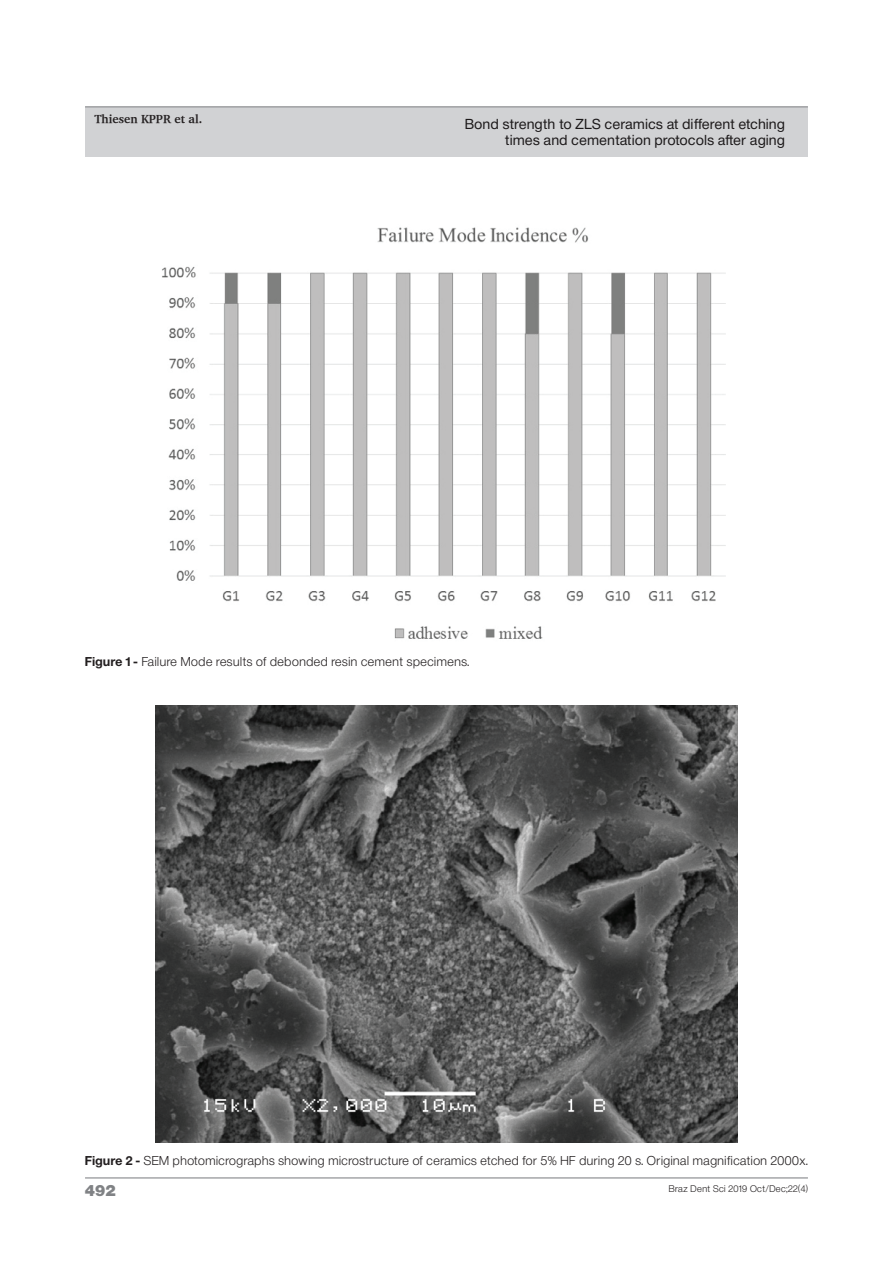
<style>
.page{position:relative;width:893px;height:1263px;background:#fff}
.page>*{position:absolute;margin:0;border:0;box-sizing:border-box;transform-origin:0 0}
.t1{font:15px "Sh Europa Nr 2 Ultra";color:#808285}
.t2{font:13.5px/16.2px "Sh Europa Nr 2";letter-spacing:.05em;color:#231f20;text-align:right}
.t3{font:12px "Sh Europa Nr 2 Light";letter-spacing:.05em;color:#231f20}
.t4{font:700 12px "Charter";color:#231f20}
.t5{font:9px "Sh Europa Nr 2 Light";letter-spacing:.05em;color:#231f20}
.s1{font-family:"Sh Europa Nr 2";font-weight:700}
</style>
<div class="page">
<div style="left:85px;top:107px;width:723px;height:50px;background:#d1d2d4"></div>
<hr style="left:85px;top:106px;width:723px;height:1px;background:#808285">
<hr style="left:85px;top:1177px;width:723px;height:1px;background:#808285">
<img style="left:162px;top:227px;width:564px;height:412px">
<img style="left:155px;top:705px;width:583px;height:437px">
<p class="t4" style="left:94px;top:111px;width:109px">Thiesen KPPR et al.</p>
<p class="t2" style="left:465px;top:116px;width:321px">Bond strength to ZLS ceramics at different etching times and cementation protocols after aging</p>
<p class="t3" style="left:85px;top:654px;width:386px"><span class="s1">Figure 1 -</span> Failure Mode results of debonded resin cement specimens.</p>
<p class="t3" style="left:85px;top:1154px;width:724px"><span class="s1">Figure 2 -</span> SEM photomicrographs showing microstructure of ceramics etched for 5% HF during 20 s. Original magnification 2000x.</p>
<p class="t1" style="left:85px;top:1182px;width:32px">492</p>
<p class="t5" style="left:669px;top:1183px;width:140px">Braz Dent Sci 2019 Oct/Dec;22(4)</p>
</div>
